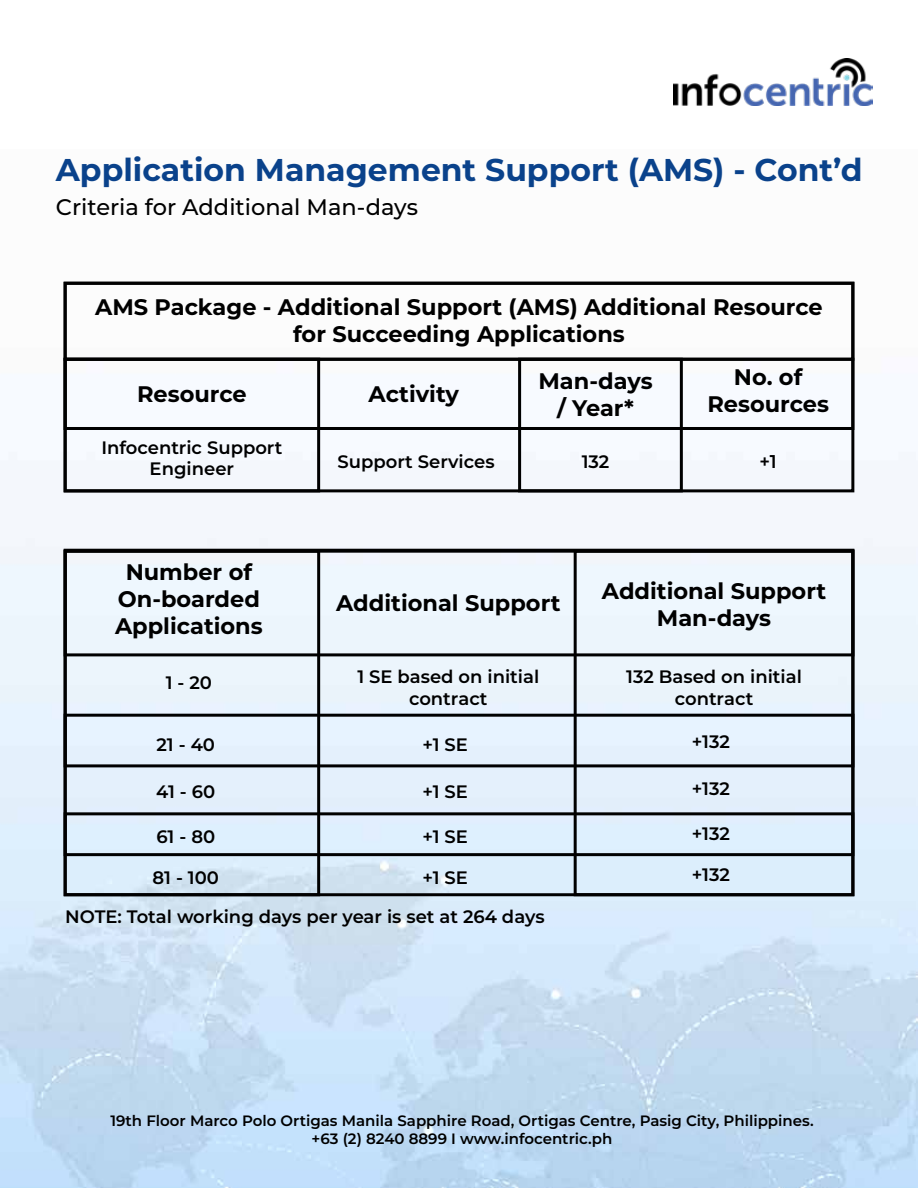
<style>
.page{position:relative;width:918px;height:1188px;background:#fff}
.page>*{position:absolute;margin:0;border:0;box-sizing:border-box;transform-origin:0 0}
.t1{font:700 31.5px "Montserrat";color:#0a428b}
.t2{font:700 22.5px/27px "Montserrat";color:#000;text-align:center}
.t3{font:500 22.5px "Montserrat";color:#000}
.t4{font:600 18.45px "Montserrat";color:#000}
.t5{font:600 18px/21.6px "Montserrat";color:#000;text-align:center}
.t6{font:600 15px/18px "Montserrat";color:#000;text-align:center}
</style>
<div class="page">
<img style="left:0;top:281px;width:918px;height:907px">
<div style="left:64px;top:550px;width:790px;height:106px;border:3px solid #000"></div>
<div style="left:64px;top:714px;width:790px;height:53px;border:3px solid #000"></div>
<div style="left:64px;top:812px;width:790px;height:44px;border:3px solid #000"></div>
<div style="left:64px;top:550px;width:256px;height:346px;border:3px solid #000"></div>
<div style="left:574px;top:550px;width:280px;height:346px;border:3px solid #000"></div>
<div style="left:64px;top:282px;width:790px;height:79px;border:3px solid #000"></div>
<div style="left:64px;top:358px;width:790px;height:72px;border:3px solid #000"></div>
<div style="left:64px;top:358px;width:256px;height:134px;border:3px solid #000"></div>
<div style="left:518px;top:358px;width:165px;height:134px;border:3px solid #000"></div>
<img style="left:673px;top:59px;width:200px;height:46px">
<h1 class="t1" style="left:56px;top:147px;width:808px">Application Management Support (AMS) - Cont’d</h1>
<p class="t3" style="left:56px;top:192px;width:364px">Criteria for Additional Man-days</p>
<p class="t2" style="left:95px;top:293px;width:729px">AMS Package - Additional Support (AMS) Additional Resource for Succeeding Applications</p>
<p class="t2" style="left:137px;top:380px;width:111px">Resource</p>
<p class="t2" style="left:369px;top:380px;width:92px">Activity</p>
<p class="t5" style="left:101px;top:436px;width:183px">Infocentric Support<br>Engineer</p>
<p class="t2" style="left:707px;top:363px;width:123px">No. of<br>Resources</p>
<p class="t2" style="left:538px;top:367px;width:116px">Man-days / Year*</p>
<p class="t5" style="left:582px;top:450px;width:29px">132</p>
<p class="t5" style="left:338px;top:450px;width:159px">Support Services</p>
<p class="t4" style="left:760px;top:448px;width:19px">+1</p>
<p class="t2" style="left:115px;top:558px;width:149px">Number of<br>On-boarded<br>Applications</p>
<p class="t2" style="left:336px;top:589px;width:226px">Additional Support</p>
<p class="t2" style="left:602px;top:576px;width:226px">Additional Support<br>Man-days</p>
<p class="t5" style="left:166px;top:671px;width:48px">1 - 20</p>
<p class="t5" style="left:357px;top:665px;width:183px">1 SE based on initial contract</p>
<p class="t5" style="left:626px;top:665px;width:177px">132 Based on initial contract</p>
<p class="t5" style="left:157px;top:733px;width:60px">21 - 40</p>
<p class="t5" style="left:422px;top:733px;width:47px">+1 SE</p>
<p class="t5" style="left:692px;top:730px;width:39px">+132</p>
<p class="t5" style="left:156px;top:780px;width:60px">41 - 60</p>
<p class="t5" style="left:422px;top:780px;width:47px">+1 SE</p>
<p class="t5" style="left:692px;top:777px;width:39px">+132</p>
<p class="t5" style="left:156px;top:825px;width:60px">61 - 80</p>
<p class="t5" style="left:422px;top:825px;width:47px">+1 SE</p>
<p class="t5" style="left:692px;top:822px;width:39px">+132</p>
<p class="t5" style="left:65px;top:857px;width:481px;line-height:39.3px;text-align:left;text-indent:87px">81 - 100<br>NOTE: Total working days per year is set at 264 days</p>
<p class="t5" style="left:422px;top:866px;width:47px">+1 SE</p>
<p class="t5" style="left:692px;top:863px;width:39px">+132</p>
<p class="t6" style="left:110px;top:1111px;width:705px">19th Floor Marco Polo Ortigas Manila Sapphire Road, Ortigas Centre, Pasig City, Philippines. +63 (2) 8240 8899 I www.infocentric.ph</p>
</div>
